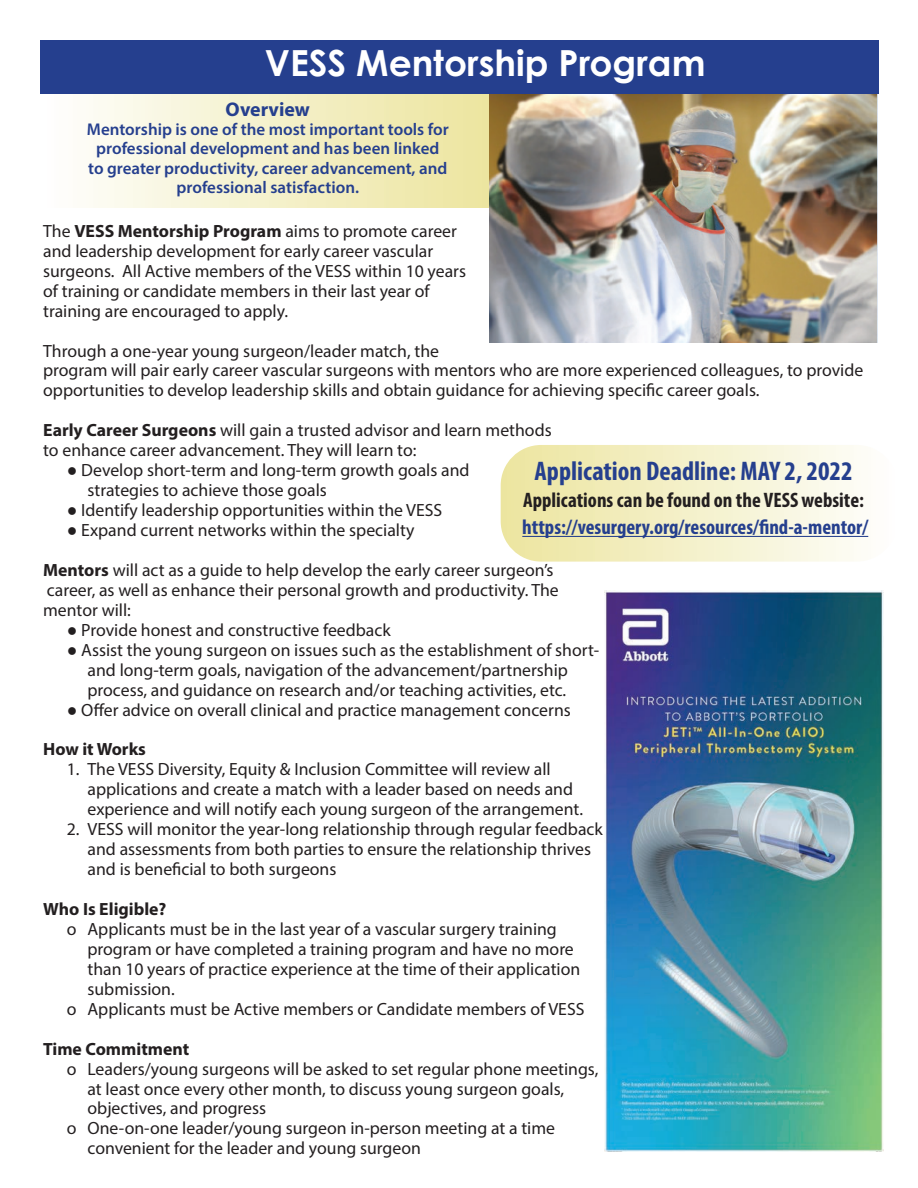
<style>
.page{position:relative;width:918px;height:1188px;background:#fff}
.page>*{position:absolute;margin:0;border:0;box-sizing:border-box;transform-origin:0 0}
.t1{font:700 36px "Century Gothic Pro";color:#fff}
.t2{font:700 condensed 27px "Myriad Pro";color:#253f8e}
.t3{font:700 condensed 21px "Myriad Pro";color:#253f8e}
.t4{font:700 condensed 21px "Myriad Pro";color:#231f20}
.t5{font:700 19.8px "Myriad Pro";color:#253f8e}
.t6{font:17.7px/20px "Myriad Pro";color:#231f20}
.t7{font:700 17.7px "Myriad Pro";color:#231f20}
.t8{font:600 16.95px/19.2px "Myriad Pro";color:#253f8e;text-align:center}
.s1{font-weight:700}
.s2{font-family:"Helvetica"}
</style>
<div class="page">
<img style="left:489px;top:94px;width:389px;height:248px">
<svg style="left:501px;top:445px;width:368px;height:117px;background:#f4f0cb"></svg>
<div style="left:43px;top:89px;width:445px;height:118px;background:linear-gradient(to right,#fefefd,#ece59e)"></div>
<div style="left:40px;top:40px;width:839px;height:54px;background:#253f8e"></div>
<img style="left:604px;top:590px;width:280px;height:562px">
<hr style="left:522px;top:536px;width:346px;height:1px;background:#253f8e">
<h1 class="t1" style="left:265px;top:41px;width:442px">VESS Mentorship Program</h1>
<p class="t5" style="left:226px;top:97px;width:86px">Overview</p>
<p class="t8" style="left:87px;top:120px;width:363px">Mentorship is one of the most important tools for professional development and has been linked to greater productivity, career advancement, and professional satisfaction.</p>
<p class="t6" style="left:43px;top:221px;width:424px">The <span class="s1">VESS Mentorship Program</span> aims to promote career and leadership development for early career vascular surgeons. All Active members of the VESS within 10 years of training or candidate members in their last year of training are encouraged to apply.</p>
<p class="t6" style="left:43px;top:340px;width:822px">Through a one-year young surgeon/leader match, the<br>program will pair early career vascular surgeons with mentors who are more experienced colleagues, to provide opportunities to develop leadership skills and obtain guidance for achieving specific career goals.</p>
<p class="t6" style="left:43px;top:420px;width:510px"><span class="s1">Early Career Surgeons</span> will gain a trusted advisor and learn methods to enhance career advancement. They will learn to:</p>
<p class="t6" style="left:88px;top:460px;width:384px;text-indent:-21px"><span class="s2">●</span> Develop short-term and long-term growth goals and strategies to achieve those goals</p>
<p class="t6" style="left:67px;top:500px;width:377px"><span class="s2">●</span> Identify leadership opportunities within the VESS</p>
<p class="t6" style="left:67px;top:520px;width:349px"><span class="s2">●</span> Expand current networks within the specialty</p>
<p class="t6" style="left:43px;top:560px;width:517px"><span class="s1">Mentors</span> will act as a guide to help develop the early career surgeon’s career, as well as enhance their personal growth and productivity. The mentor will:</p>
<p class="t6" style="left:67px;top:620px;width:325px"><span class="s2">●</span> Provide honest and constructive feedback</p>
<p class="t6" style="left:88px;top:640px;width:513px;text-indent:-21px"><span class="s2">●</span> Assist the young surgeon on issues such as the establishment of short&shy;and long-term goals, navigation of the advancement/partnership process, and guidance on research and/or teaching activities, etc.</p>
<p class="t6" style="left:67px;top:699px;width:506px"><span class="s2">●</span> Offer advice on overall clinical and practice management concerns</p>
<p class="t7" style="left:43px;top:738px;width:104px">How it Works</p>
<p class="t6" style="left:88px;top:759px;width:497px;text-indent:-21px">1. The VESS Diversity, Equity &amp; Inclusion Committee will review all applications and create a match with a leader based on needs and experience and will notify each young surgeon of the arrangement.</p>
<p class="t6" style="left:88px;top:819px;width:517px;text-indent:-21px">2. VESS will monitor the year-long relationship through regular feedback and assessments from both parties to ensure the relationship thrives and is beneficial to both surgeons</p>
<p class="t7" style="left:43px;top:898px;width:125px">Who Is Eligible?</p>
<p class="t6" style="left:67px;top:919px;width:492px">o Applicants must be in the last year of a vascular surgery training</p>
<p class="t6" style="left:88px;top:939px;width:488px">program or have completed a training program and have no more</p>
<p class="t6" style="left:88px;top:959px;width:494px">than 10 years of practice experience at the time of their application</p>
<p class="t6" style="left:88px;top:979px;width:89px">submission.</p>
<p class="t6" style="left:67px;top:999px;width:519px">o Applicants must be Active members or Candidate members of VESS</p>
<p class="t7" style="left:43px;top:1037px;width:148px">Time Commitment</p>
<p class="t6" style="left:67px;top:1058px;width:533px">o Leaders/young surgeons will be asked to set regular phone meetings,</p>
<p class="t6" style="left:88px;top:1078px;width:478px">at least once every other month, to discuss young surgeon goals,</p>
<p class="t6" style="left:88px;top:1098px;width:180px">objectives, and progress</p>
<p class="t6" style="left:67px;top:1118px;width:490px">o One-on-one leader/young surgeon in-person meeting at a time</p>
<p class="t6" style="left:88px;top:1138px;width:335px">convenient for the leader and young surgeon</p>
<h2 class="t2" style="left:535px;top:454px;width:320px">Application Deadline: MAY 2, 2022</h2>
<p class="t4" style="left:523px;top:487px;width:342px">Applications can be found on the VESS website:</p>
<p class="t3" style="left:522px;top:514px;width:347px">https://vesurgery.org/resources/find-a-mentor/</p>
</div>
